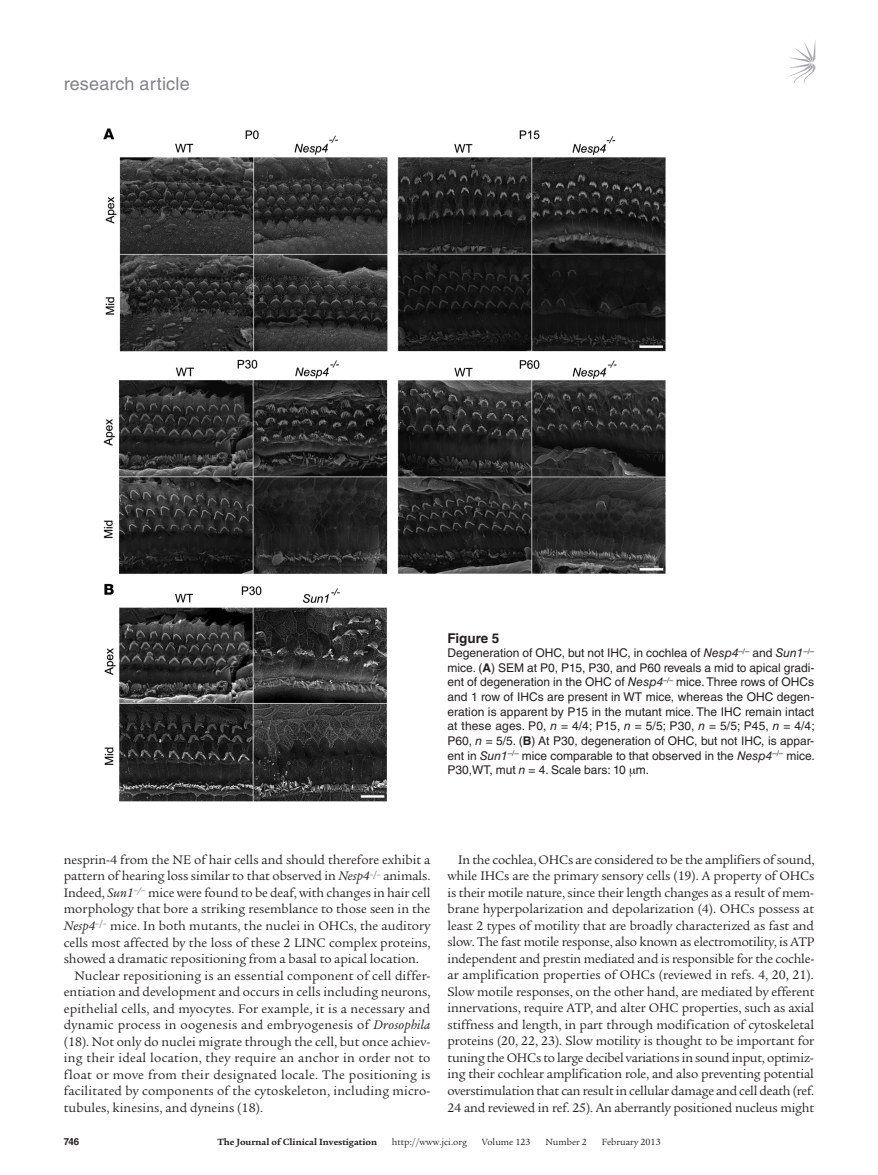
<style>
.page{position:relative;width:878px;height:1175px;background:#fff}
.page>*{position:absolute;margin:0;border:0;box-sizing:border-box;transform-origin:0 0}
.t1{font:18px "Helvetica LT Std";letter-spacing:.01em;color:#808285}
.t2{font:13.5px/16.5px "Legacy Serif Std";color:#231f20;text-align:justify}
.t3{font:13.5px "Legacy Serif Std";letter-spacing:.02em;color:#231f20}
.t4{font:700 13.5px "Helvetica LT Std";color:#231f20}
.t5{font:12px/14.7px "Helvetica LT Std";color:#231f20;text-align:justify}
.t6{font:9.75px "Legacy Serif Std";color:#231f20}
.t7{font:700 9.75px "Legacy Serif Std";color:#231f20}
.t8{font:700 9.75px "Helvetica LT Std";color:#231f20}
.s1{font-style:italic}
.s2{font-weight:700}
</style>
<div class="page">
<svg style="left:789px;top:42px;width:26px;height:43px"></svg>
<img style="left:103px;top:128px;width:563px;height:674px">
<svg style="left:630px;top:768px;width:5px;height:8px"></svg>
<h1 class="t1" style="left:64px;top:73px;width:127px">research article</h1>
<p class="t4" style="left:447px;top:629px;width:53px">Figure 5</p>
<p class="t5" style="left:447px;top:645px;width:369px">Degeneration of OHC, but not IHC, in cochlea of <span class="s1">Nesp4</span><sup>–/–</sup> and <span class="s1">Sun1</span><sup>–/– </sup>mice. (<span class="s2">A</span>) SEM at P0, P15, P30, and P60 reveals a mid to apical gradi&shy;ent of degeneration in the OHC of <span class="s1">Nesp4</span><sup>–/–</sup> mice. Three rows of OHCs and 1 row of IHCs are present in WT mice, whereas the OHC degen&shy;eration is apparent by P15 in the mutant mice. The IHC remain intact at these ages. P0, <span class="s1">n</span> = 4/4; P15, <span class="s1">n</span> = 5/5; P30, <span class="s1">n</span> = 5/5; P45, <span class="s1">n</span> = 4/4; P60, <span class="s1">n</span> = 5/5. (<span class="s2">B</span>) At P30, degeneration of OHC, but not IHC, is appar&shy;ent in <span class="s1">Sun1</span><sup>–/–</sup> mice comparable to that observed in the <span class="s1">Nesp4</span><sup>–/–</sup> mice.<br>P30,WT, mut <span class="s1">n</span> = 4. Scale bars: 10 m.</p>
<p class="t2" style="left:64px;top:851px;width:368px">nesprin-4 from the NE of hair cells and should therefore exhibit a</p>
<p class="t2" style="left:64px;top:868px;width:368px">pattern of hearing loss similar to that observed in <span class="s1">Nesp4</span><sup>–/–</sup> animals.</p>
<p class="t2" style="left:64px;top:884px;width:368px">Indeed, <span class="s1">Sun1</span><sup>–/–</sup> mice were found to be deaf, with changes in hair cell</p>
<p class="t2" style="left:64px;top:901px;width:368px">morphology that bore a striking resemblance to those seen in the</p>
<p class="t2" style="left:64px;top:917px;width:368px"><span class="s1">Nesp4</span><sup>–/–</sup> mice. In both mutants, the nuclei in OHCs, the auditory</p>
<p class="t2" style="left:64px;top:934px;width:368px">cells most affected by the loss of these 2 LINC complex proteins,</p>
<p class="t2" style="left:64px;top:950px;width:356px">showed a dramatic repositioning from a basal to apical location.</p>
<p class="t2" style="left:74px;top:967px;width:357px">Nuclear repositioning is an essential component of cell differ-</p>
<p class="t2" style="left:64px;top:983px;width:368px">entiation and development and occurs in cells including neurons,</p>
<p class="t2" style="left:64px;top:1000px;width:368px">epithelial cells, and myocytes. For example, it is a necessary and</p>
<p class="t2" style="left:64px;top:1016px;width:368px">dynamic process in oogenesis and embryogenesis of <span class="s1">Drosophila</span></p>
<p class="t2" style="left:64px;top:1033px;width:368px">(18). Not only do nuclei migrate through the cell, but once achiev-</p>
<p class="t2" style="left:64px;top:1049px;width:368px">ing their ideal location, they require an anchor in order not to</p>
<p class="t3" style="left:64px;top:1066px;width:368px">float or move from their designated locale. The positioning is</p>
<p class="t2" style="left:64px;top:1082px;width:368px">facilitated by components of the cytoskeleton, including micro-</p>
<p class="t2" style="left:64px;top:1099px;width:201px">tubules, kinesins, and dyneins (18).</p>
<p class="t2" style="left:447px;top:851px;width:368px;text-indent:11px">In the cochlea, OHCs are considered to be the amplifiers of sound, while IHCs are the primary sensory cells (19). A property of OHCs is their motile nature, since their length changes as a result of mem&shy;brane hyperpolarization and depolarization (4). OHCs possess at least 2 types of motility that are broadly characterized as fast and slow. The fast motile response, also known as electromotility, is ATP independent and prestin mediated and is responsible for the cochle&shy;ar amplification properties of OHCs (reviewed in refs. 4, 20, 21).<br>Slow motile responses, on the other hand, are mediated by efferent innervations, require ATP, and alter OHC properties, such as axial stiffness and length, in part through modification of cytoskeletal proteins (20, 22, 23). Slow motility is thought to be important for tuning the OHCs to large decibel variations in sound input, optimiz&shy;ing their cochlear amplification role, and also preventing potential overstimulation that can result in cellular damage and cell death (ref.<br>24 and reviewed in ref. 25). An aberrantly positioned nucleus might</p>
<p class="t8" style="left:64px;top:1135px;width:17px">746</p>
<p class="t7" style="left:217px;top:1135px;width:161px">The Journal of Clinical Investigation</p>
<p class="t6" style="left:392px;top:1136px;width:77px">http://www.jci.org</p>
<p class="t6" style="left:481px;top:1136px;width:50px">Volume 123</p>
<p class="t6" style="left:545px;top:1136px;width:43px">Number 2</p>
<p class="t6" style="left:601px;top:1136px;width:61px">February 2013</p>
</div>
